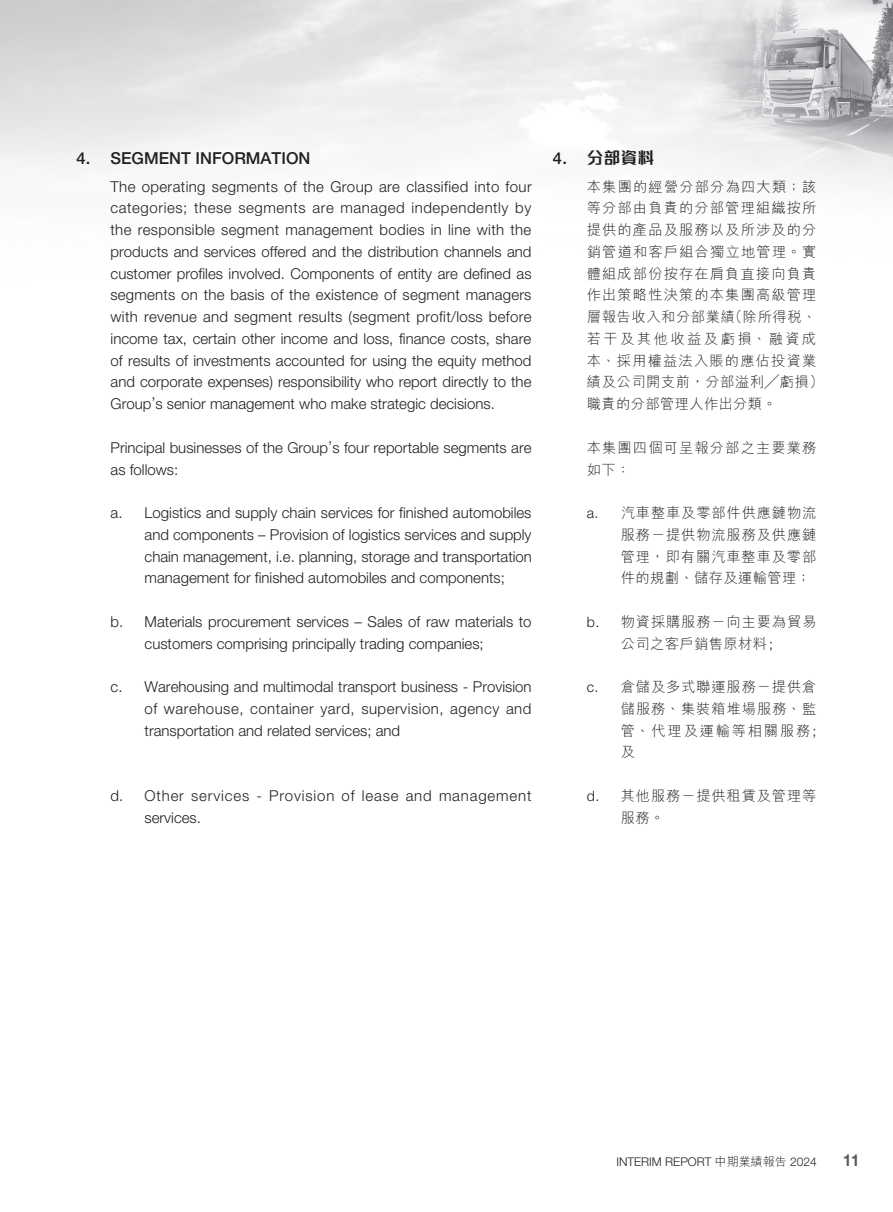
<style>
.page{position:relative;width:893px;height:1212px;background:#fff}
.page>*{position:absolute;margin:0;border:0;box-sizing:border-box;transform-origin:0 0}
._3__標題{font:500 16.5px "Helvetica Neue LT Std";color:#231f20}
._8__標題---C{font:700 16.5px "M Finance HK";color:#231f20}
.t1{font:700 16.5px "Helvetica Neue LT Std";color:#57585a;scale:.9 1}
._1__內文{font:300 15px/21.8px "Helvetica Neue LT Std";color:#231f20;text-align:justify}
._1__內文-2{font:300 15px/21.8px "Helvetica Neue LT Std";letter-spacing:.055em;color:#231f20}
._6__內文---C{font:300 14.25px/21.8px "M Hei HK";letter-spacing:.08em;color:#231f20}
._6__內文---C-2{font:300 14.25px/21.8px "M Hei HK";letter-spacing:.06em;color:#231f20}
.t2{font:300 12px "Helvetica Neue LT Std";color:#231f20}
.s1{font-family:"Helvetica Neue LT Std";font-weight:500}
.s2{font-family:"Helvetica Neue LT Std"}
.s3{font-family:"M Hei HK"}
</style>
<div class="page">
<img style="left:1px;top:0;width:892px;height:185px">
<p class="_3__標題" style="left:77px;top:148px;width:235px">4. SEGMENT INFORMATION</p>
<p class="_1__內文" style="left:111px;top:175px;width:423px">The operating segments of the Group are classified into four categories; these segments are managed independently by the responsible segment management bodies in line with the products and services offered and the distribution channels and customer profiles involved. Components of entity are defined as segments on the basis of the existence of segment managers with revenue and segment results (segment profit/loss before income tax, certain other income and loss, finance costs, share of results of investments accounted for using the equity method and corporate expenses) responsibility who report directly to the Group’s senior management who make strategic decisions.</p>
<p class="_1__內文" style="left:111px;top:436px;width:422px">Principal businesses of the Group’s four reportable segments are as follows:</p>
<p class="_1__內文" style="left:145px;top:501px;width:389px;text-indent:-34px">a. Logistics and supply chain services for finished automobiles and components – Provision of logistics services and supply chain management, i.e. planning, storage and transportation management for finished automobiles and components;</p>
<p class="_1__內文" style="left:145px;top:610px;width:388px;text-indent:-34px">b. Materials procurement services – Sales of raw materials to customers comprising principally trading companies;</p>
<p class="_1__內文" style="left:145px;top:675px;width:388px;text-indent:-34px">c. Warehousing and multimodal transport business - Provision of warehouse, container yard, supervision, agency and transportation and related services; and</p>
<p class="_1__內文-2" style="left:145px;top:784px;width:388px;text-indent:-34px">d. Other services - Provision of lease and management services.</p>
<p class="_8__標題---C" style="left:553px;top:149px;width:103px"><span class="s1">4.</span> 分部資料</p>
<p class="_6__內文---C" style="left:587px;top:175px;width:238px">本集團的經營分部分為四大類；該等分部由負責的分部管理組織按所提供的產品及服務以及所涉及的分銷管道和客戶組合獨立地管理。實體組成部份按存在肩負直接向負責作出策略性決策的本集團高級管理層報告收入和分部業績（除所得稅、若干及其他收益及虧損、融資成本、採用權益法入賬的應佔投資業績及公司開支前，分部溢利╱虧損）職責的分部管理人作出分類。</p>
<p class="_6__內文---C" style="left:587px;top:436px;width:231px">本集團四個可呈報分部之主要業務如下：</p>
<p class="_6__內文---C" style="left:621px;top:502px;width:197px;text-align:justify;text-indent:-34px"><span class="s2">a.</span> 汽車整車及零部件供應鏈物流服務－提供物流服務及供應鏈管理，即有關汽車整車及零部件的規劃、儲存及運輸管理；</p>
<p class="_6__內文---C-2" style="left:621px;top:610px;width:197px;text-indent:-34px"><span class="s2">b.</span> 物資採購服務－向主要為貿易公司之客戶銷售原材料<span class="s2">;</span></p>
<p class="_6__內文---C" style="left:621px;top:676px;width:197px;text-align:justify;text-indent:-34px"><span class="s2">c.</span> 倉儲及多式聯運服務－提供倉儲服務、集裝箱堆場服務、監管、代理及運輸等相關服務<span class="s2">;</span>及</p>
<p class="_6__內文---C-2" style="left:621px;top:784px;width:197px;text-indent:-34px"><span class="s2">d.</span> 其他服務－提供租賃及管理等服務。</p>
<p class="t2" style="left:616px;top:1154px;width:202px">INTERIM REPORT <span class="s3">中期業績報告</span> 2024</p>
<p class="t1" style="left:843px;top:1149px;width:19px">11</p>
</div>
